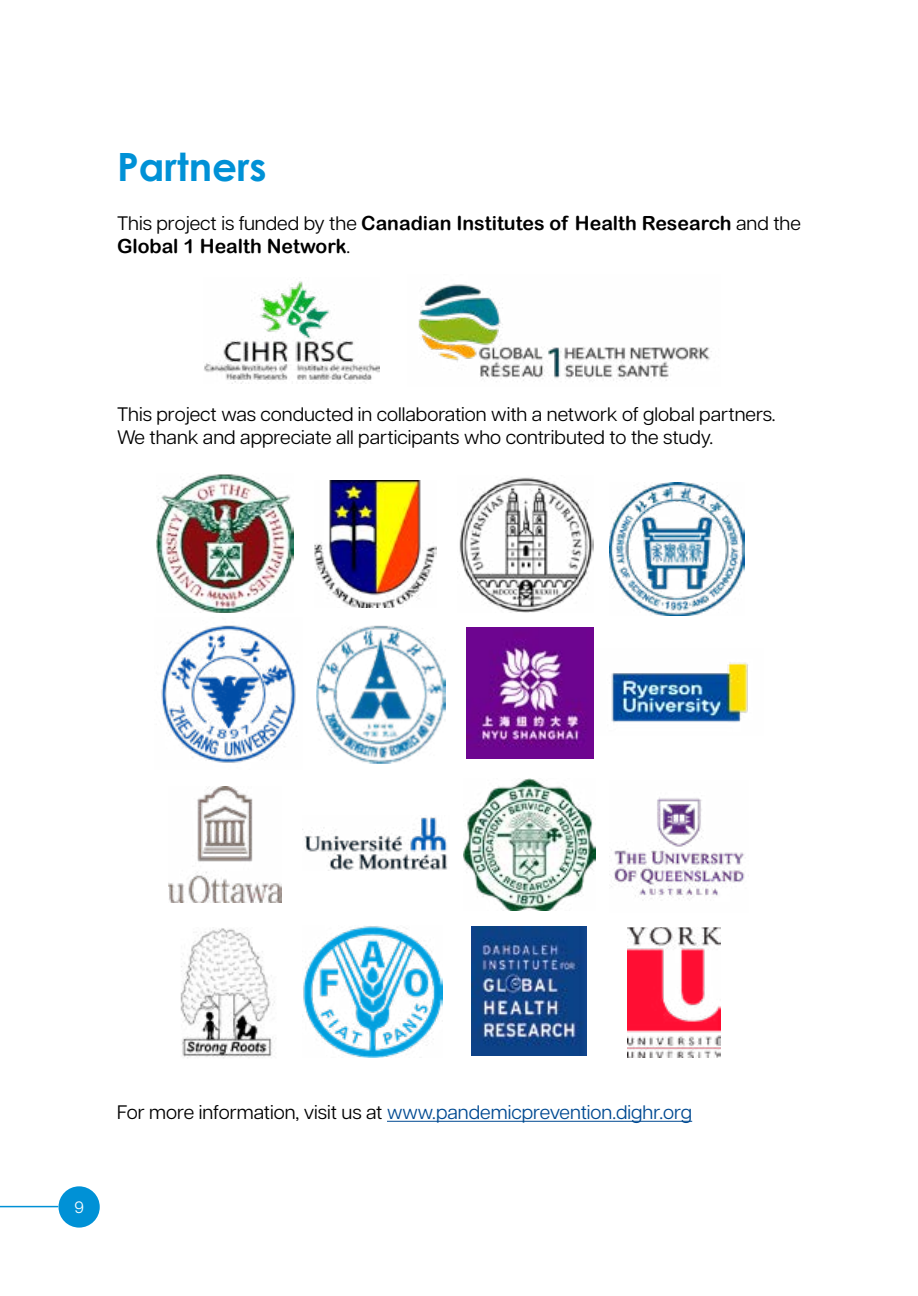
<style>
.page{position:relative;width:918px;height:1296px;background:#fff}
.page>*{position:absolute;margin:0;border:0;box-sizing:border-box;transform-origin:0 0}
.t1{font:700 39px "Century Gothic Pro";color:#0091d6}
.t2{font:19.5px/22.5px "Articulat CF";color:#000}
.t3{font:19.5px/22.5px "Arial Rounded MT Bold";color:#000}
.t4{font:19.5px "Articulat CF";color:#004a92}
.t5{font:16.5px "Articulat CF";color:#fff}
.s1{font-family:"Articulat CF"}
.s2{color:#000}
</style>
<div class="page">
<hr style="left:0;top:1206px;width:58px;height:1px;background:#0091d6">
<div style="left:58px;top:1186px;width:42px;height:42px;background:#0091d6;border-radius:50%"></div>
<hr style="left:387px;top:1121px;width:305px;height:1px;background:#004a92">
<img style="left:204px;top:281px;width:176px;height:102px">
<img style="left:418px;top:284px;width:294px;height:98px">
<img style="left:471px;top:927px;width:116px;height:129px">
<img style="left:610px;top:482px;width:135px;height:134px">
<img style="left:466px;top:628px;width:127px;height:131px">
<img style="left:156px;top:474px;width:138px;height:138px">
<img style="left:315px;top:481px;width:121px;height:126px">
<img style="left:628px;top:927px;width:93px;height:130px">
<img style="left:459px;top:477px;width:134px;height:135px">
<img style="left:168px;top:787px;width:114px;height:115px">
<img style="left:304px;top:817px;width:144px;height:54px">
<img style="left:161px;top:617px;width:135px;height:146px">
<img style="left:316px;top:625px;width:130px;height:139px">
<img style="left:611px;top:662px;width:137px;height:61px">
<img style="left:464px;top:779px;width:132px;height:131px">
<img style="left:611px;top:797px;width:135px;height:104px">
<img style="left:303px;top:926px;width:140px;height:131px">
<img style="left:180px;top:928px;width:95px;height:130px">
<h1 class="t1" style="left:117px;top:143px;width:151px">Partners</h1>
<p class="t3" style="left:117px;top:212px;width:685px"><span class="s1">This project is funded by the</span> Canadian Institutes of Health Research <span class="s1">and the<br></span>Global 1 Health Network<span class="s1">.</span></p>
<p class="t2" style="left:117px;top:402px;width:660px">This project was conducted in collaboration with a network of global partners.<br>We thank and appreciate all participants who contributed to the study.</p>
<p class="t5" style="left:74px;top:1195px;width:11px">9</p>
<p class="t4" style="left:117px;top:1098px;width:577px"><span class="s2">For more information, visit us at</span> www.pandemicprevention.dighr.org</p>
</div>
